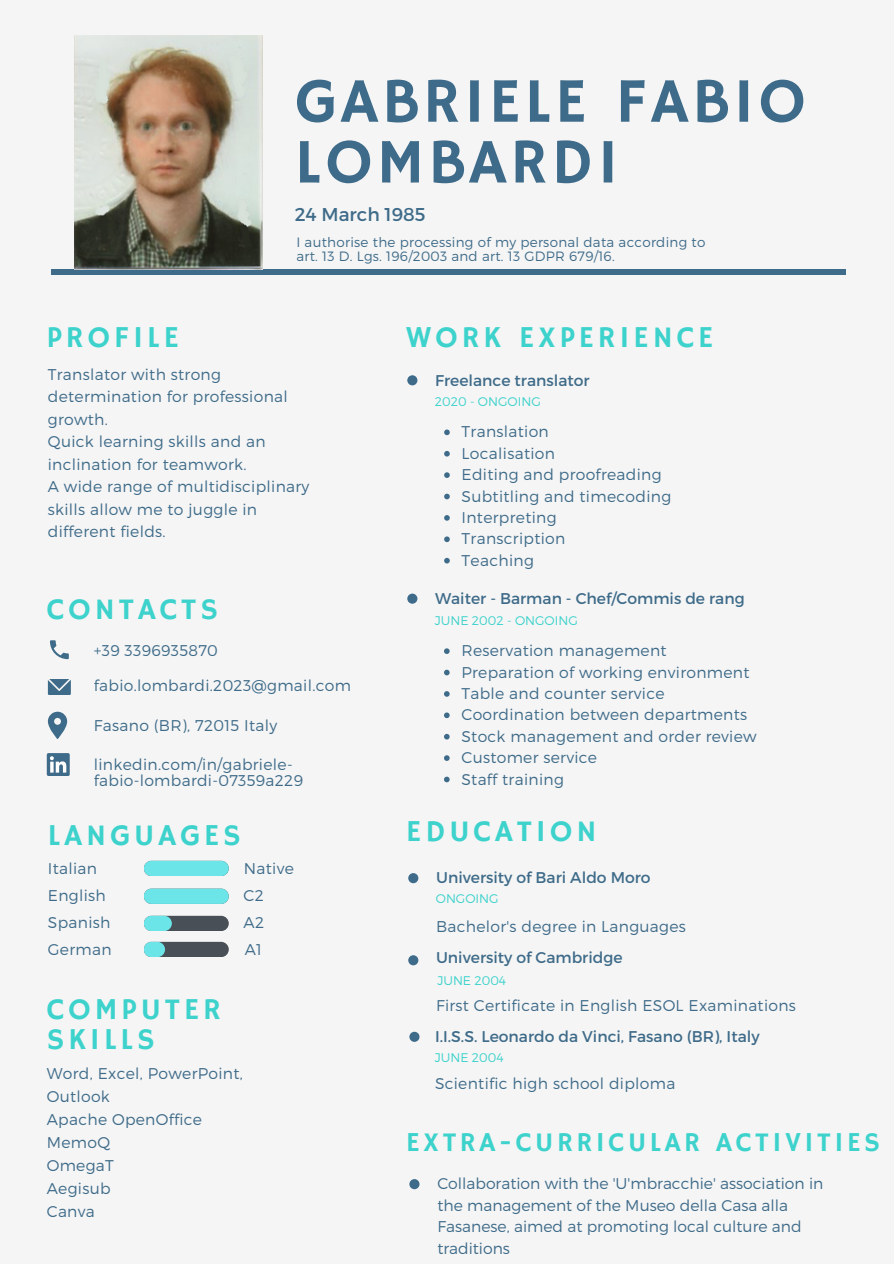
<style>
.page{position:relative;width:894px;height:1264px;background:#fff}
.page>*{position:absolute;margin:0;border:0;box-sizing:border-box;transform-origin:0 0}
.t1{font:63.6px/60.8px "Hammersmith One";letter-spacing:.06em;color:#3e6b89}
.t2{font:30.3px/29.2px "Hammersmith One";letter-spacing:.13em;color:#3dd2cc}
.t3{font:27.3px "Hammersmith One";letter-spacing:.13em;color:#3dd2cc}
.t4{font:18.6px "Montserrat";color:#3e6b89}
.t5{font:300 15.6px/22.5px "Montserrat";letter-spacing:.02em;color:#3e6b89}
.t6{font:15.6px "Montserrat";color:#3e6b89}
.t7{font:300 15.6px/21.3px "Montserrat";color:#3e6b89}
.t8{font:300 13.5px "Montserrat";letter-spacing:.02em;color:#3e6b89}
.t9{font:300 12.6px "Montserrat";color:#3dd2cc}
</style>
<div class="page">
<div style="left:0;top:0;width:893px;height:1263px;background:#f5f5f5"></div>
<hr style="left:52px;top:270px;width:793px;height:4px;background:#3e6b89">
<svg style="left:50px;top:640px;width:19px;height:19px"></svg>
<svg style="left:48px;top:679px;width:22px;height:16px"></svg>
<div style="left:407px;top:375px;width:10px;height:10px;background:#3e6b89;border-radius:50%"></div>
<div style="left:407px;top:593px;width:10px;height:10px;background:#3e6b89;border-radius:50%"></div>
<div style="left:408px;top:873px;width:10px;height:10px;background:#3e6b89;border-radius:50%"></div>
<div style="left:408px;top:955px;width:10px;height:10px;background:#3e6b89;border-radius:50%"></div>
<svg style="left:48px;top:711px;width:19px;height:27px"></svg>
<img style="left:75px;top:35px;width:188px;height:234px">
<div style="left:47px;top:753px;width:22px;height:22px;background:#3e6b89;border-radius:2px"></div>
<svg style="left:50px;top:756px;width:16px;height:16px"></svg>
<svg style="left:444px;top:429px;width:5px;height:6px"></svg>
<svg style="left:444px;top:451px;width:5px;height:5px"></svg>
<svg style="left:444px;top:472px;width:5px;height:6px"></svg>
<svg style="left:444px;top:493px;width:5px;height:6px"></svg>
<svg style="left:444px;top:515px;width:5px;height:5px"></svg>
<svg style="left:444px;top:536px;width:5px;height:6px"></svg>
<svg style="left:444px;top:558px;width:5px;height:5px"></svg>
<svg style="left:444px;top:648px;width:5px;height:6px"></svg>
<svg style="left:444px;top:669px;width:5px;height:6px"></svg>
<svg style="left:444px;top:691px;width:5px;height:5px"></svg>
<svg style="left:444px;top:712px;width:5px;height:6px"></svg>
<svg style="left:444px;top:734px;width:5px;height:5px"></svg>
<svg style="left:444px;top:755px;width:5px;height:6px"></svg>
<svg style="left:444px;top:776px;width:5px;height:6px"></svg>
<div style="left:144px;top:860px;width:85px;height:16px;background:#6ce5e8;border-radius:8px"></div>
<div style="left:144px;top:888px;width:85px;height:15px;background:#6ce5e8;border-radius:8px"></div>
<div style="left:144px;top:915px;width:85px;height:16px;background:#494f56;border-radius:8px"></div>
<div style="left:144px;top:915px;width:28px;height:16px;background:#6ce5e8;border-radius:8px"></div>
<div style="left:144px;top:941px;width:85px;height:16px;background:#494f56;border-radius:8px"></div>
<div style="left:144px;top:941px;width:21px;height:16px;background:#6ce5e8;border-radius:8px"></div>
<div style="left:409px;top:1031px;width:10px;height:10px;background:#3e6b89;border-radius:50%"></div>
<div style="left:409px;top:1179px;width:10px;height:10px;background:#3e6b89;border-radius:50%"></div>
<p class="t1" style="left:294px;top:74px;width:512px">GABRIELE FABIO<br>LOMBARDI</p>
<p class="t4" style="left:294px;top:202px;width:132px">24 March 1985</p>
<p class="t8" style="left:296px;top:234px;width:410px">I authorise the processing of my personal data according to</p>
<p class="t8" style="left:296px;top:247px;width:320px">art. 13 D. Lgs. 196/2003 and art. 13 GDPR 679/16.</p>
<p class="t2" style="left:47px;top:324px;width:134px">PROFILE</p>
<p class="t5" style="left:48px;top:362px;width:241px">Translator with strong determination for professional growth.</p>
<p class="t5" style="left:48px;top:430px;width:219px">Quick learning skills and an inclination for teamwork.</p>
<p class="t5" style="left:48px;top:475px;width:263px">A wide range of multidisciplinary skills allow me to juggle in different fields.</p>
<p class="t2" style="left:47px;top:596px;width:173px">CONTACTS</p>
<p class="t5" style="left:94px;top:638px;width:125px">+39 3396935870</p>
<p class="t5" style="left:94px;top:673px;width:258px">fabio.lombardi.2023@gmail.com</p>
<p class="t5" style="left:94px;top:713px;width:185px">Fasano (BR), 72015 Italy</p>
<p class="t5" style="left:94px;top:755px;width:211px;line-height:15.8px">linkedin.com/in/gabriele&shy;fabio-lombardi-07359a229</p>
<p class="t2" style="left:48px;top:822px;width:194px">LANGUAGES</p>
<p class="t5" style="left:48px;top:856px;width:51px">Italian</p>
<p class="t5" style="left:244px;top:856px;width:52px">Native</p>
<p class="t5" style="left:48px;top:883px;width:59px">English</p>
<p class="t5" style="left:243px;top:883px;width:22px">C2</p>
<p class="t5" style="left:48px;top:910px;width:64px">Spanish</p>
<p class="t5" style="left:243px;top:910px;width:22px">A2</p>
<p class="t5" style="left:48px;top:937px;width:65px">German</p>
<p class="t5" style="left:245px;top:937px;width:19px">A1</p>
<p class="t2" style="left:47px;top:996px;width:175px">COMPUTER<br>SKILLS</p>
<p class="t5" style="left:47px;top:1061px;width:197px;line-height:23px">Word, Excel, PowerPoint,<br>Outlook</p>
<p class="t5" style="left:47px;top:1107px;width:157px">Apache OpenOffice</p>
<p class="t5" style="left:47px;top:1130px;width:65px">MemoQ</p>
<p class="t5" style="left:47px;top:1153px;width:69px">OmegaT</p>
<p class="t5" style="left:47px;top:1176px;width:65px">Aegisub</p>
<p class="t5" style="left:47px;top:1199px;width:49px">Canva</p>
<p class="t2" style="left:406px;top:324px;width:309px">WORK EXPERIENCE</p>
<p class="t6" style="left:435px;top:370px;width:156px">Freelance translator</p>
<p class="t5" style="left:461px;top:420px;width:89px">Translation</p>
<p class="t5" style="left:461px;top:441px;width:95px">Localisation</p>
<p class="t5" style="left:461px;top:462px;width:201px">Editing and proofreading</p>
<p class="t5" style="left:461px;top:484px;width:211px">Subtitling and timecoding</p>
<p class="t5" style="left:461px;top:505px;width:96px">Interpreting</p>
<p class="t5" style="left:461px;top:527px;width:105px">Transcription</p>
<p class="t5" style="left:461px;top:548px;width:74px">Teaching</p>
<p class="t9" style="left:435px;top:393px;width:107px">2020 - ONGOING</p>
<p class="t6" style="left:435px;top:588px;width:311px">Waiter - Barman - Chef/Commis de rang</p>
<p class="t5" style="left:461px;top:638px;width:207px">Reservation management</p>
<p class="t5" style="left:461px;top:660px;width:289px">Preparation of working environment</p>
<p class="t5" style="left:461px;top:681px;width:205px">Table and counter service</p>
<p class="t5" style="left:461px;top:702px;width:287px">Coordination between departments</p>
<p class="t5" style="left:461px;top:724px;width:297px">Stock management and order review</p>
<p class="t5" style="left:461px;top:745px;width:137px">Customer service</p>
<p class="t5" style="left:461px;top:767px;width:104px">Staff training</p>
<p class="t9" style="left:434px;top:612px;width:145px">JUNE 2002 - ONGOING</p>
<p class="t2" style="left:406px;top:818px;width:192px">EDUCATION</p>
<p class="t6" style="left:436px;top:867px;width:216px">University of Bari Aldo Moro</p>
<p class="t5" style="left:436px;top:914px;width:251px">Bachelor's degree in Languages</p>
<p class="t9" style="left:435px;top:890px;width:64px">ONGOING</p>
<p class="t6" style="left:436px;top:947px;width:188px">University of Cambridge</p>
<p class="t5" style="left:436px;top:993px;width:361px">First Certificate in English ESOL Examinations</p>
<p class="t9" style="left:437px;top:972px;width:70px">JUNE 2004</p>
<p class="t6" style="left:435px;top:1026px;width:326px">I.I.S.S. Leonardo da Vinci, Fasano (BR), Italy</p>
<p class="t5" style="left:435px;top:1071px;width:242px">Scientific high school diploma</p>
<p class="t9" style="left:434px;top:1049px;width:70px">JUNE 2004</p>
<p class="t3" style="left:406px;top:1126px;width:475px">EXTRA-CURRICULAR ACTIVITIES</p>
<p class="t7" style="left:437px;top:1172px;width:387px">Collaboration with the 'U'mbracchie' association in the management of the Museo della Casa alla Fasanese, aimed at promoting local culture and traditions</p>
</div>
